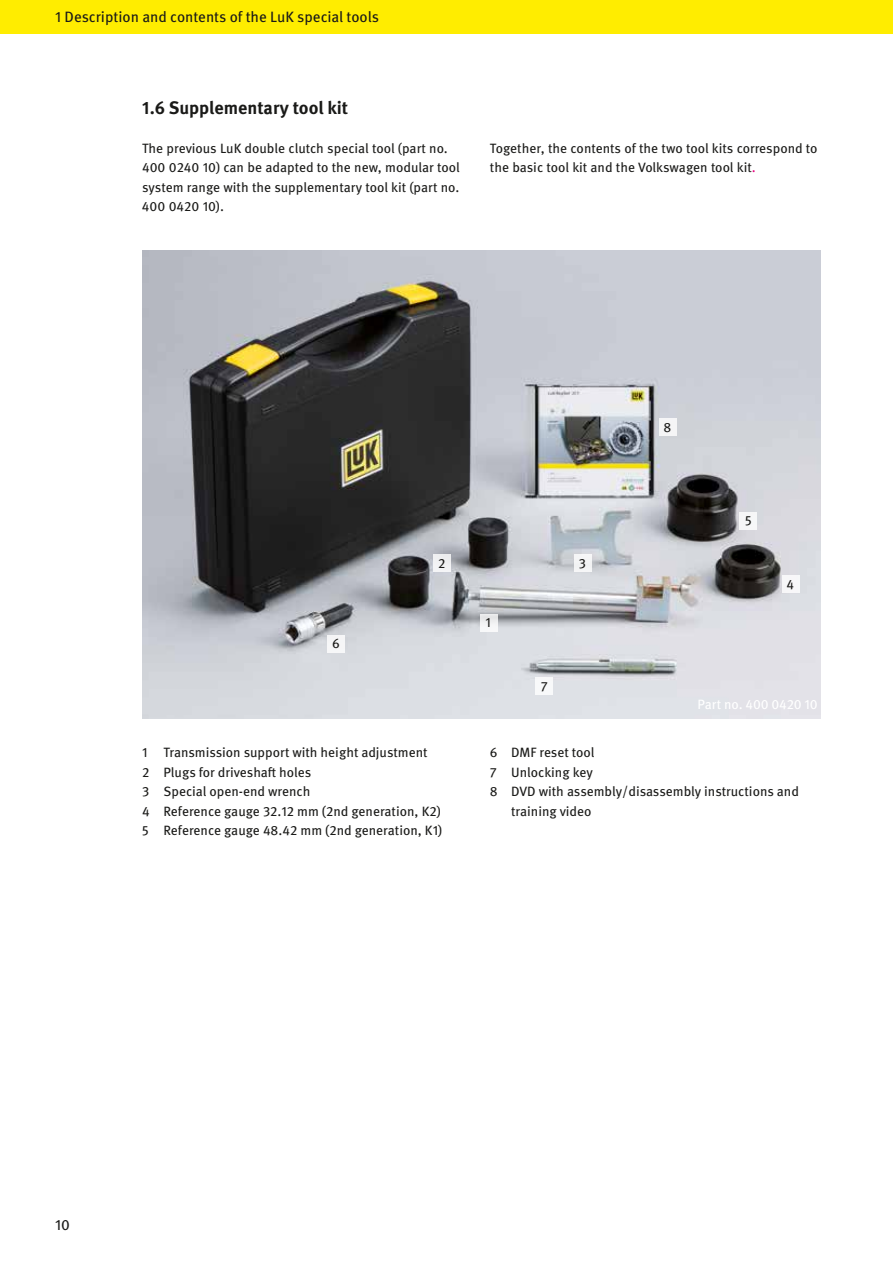
<style>
.page{position:relative;width:893px;height:1263px;background:#fff}
.page>*{position:absolute;margin:0;border:0;box-sizing:border-box;transform-origin:0 0}
.t1{font:700 18px "Meta OT";color:#1a1a18}
.t2{font:15px "Meta OT";color:#1a1a18}
.t3{font:13.5px/19.5px "Meta OT";color:#1a1a18}
.t4{font:13.5px "Meta OT";letter-spacing:-.01em;color:#fff}
.s1{color:#e5007d}
</style>
<div class="page">
<div style="left:0;top:0;width:893px;height:34px;background:#ffed00"></div>
<img style="left:142px;top:250px;width:679px;height:468px">
<div style="left:327px;top:635px;width:17px;height:17px;background:#f6f6f7"></div>
<div style="left:740px;top:512px;width:17px;height:17px;background:#f6f7f8"></div>
<div style="left:659px;top:418px;width:17px;height:17px;background:#f5f5f6"></div>
<div style="left:536px;top:678px;width:17px;height:17px;background:#f8f9fa"></div>
<div style="left:480px;top:614px;width:17px;height:17px;background:#f0f0f1"></div>
<div style="left:434px;top:555px;width:17px;height:17px;background:#f1f2f3"></div>
<div style="left:574px;top:555px;width:17px;height:17px;background:#f4f4f5"></div>
<div style="left:782px;top:576px;width:17px;height:17px;background:#f7f7f9"></div>
<p class="t2" style="left:55px;top:8px;width:325px">1 Description and contents of the LuK special tools</p>
<h1 class="t1" style="left:142px;top:96px;width:208px">1.6 Supplementary tool kit</h1>
<p class="t3" style="left:142px;top:139px;width:319px">The previous LuK double clutch special tool (part no.<br>400 0240 10) can be adapted to the new, modular tool system range with the supplementary tool kit (part no.<br>400 0420 10).</p>
<p class="t3" style="left:490px;top:139px;width:329px">Together, the contents of the two tool kits correspond to the basic tool kit and the Volkswagen tool kit<span class="s1">.</span></p>
<p class="t3" style="left:663px;top:417px;width:9px">8</p>
<p class="t3" style="left:745px;top:511px;width:8px">5</p>
<p class="t3" style="left:332px;top:634px;width:9px">6</p>
<p class="t3" style="left:438px;top:553px;width:9px">2</p>
<p class="t3" style="left:579px;top:553px;width:9px">3</p>
<p class="t3" style="left:486px;top:613px;width:7px">1</p>
<p class="t3" style="left:541px;top:677px;width:8px">7</p>
<p class="t3" style="left:786px;top:575px;width:9px">4</p>
<p class="t4" style="left:697px;top:696px;width:122px">Part no. 400 0420 10</p>
<p class="t3" style="left:142px;top:743px;width:302px">1 Transmission support with height adjustment<br>2 Plugs for driveshaft holes<br>3 Special open-end wrench<br>4 Reference gauge 32.12 mm (2nd generation, K2)<br>5 Reference gauge 48.42 mm (2nd generation, K1)</p>
<p class="t3" style="left:490px;top:743px;width:106px">6 DMF reset tool</p>
<p class="t3" style="left:490px;top:763px;width:105px">7 Unlocking key</p>
<p class="t3" style="left:490px;top:782px;width:311px">8 DVD with assembly/disassembly instructions and</p>
<p class="t3" style="left:511px;top:801px;width:82px">training video</p>
<p class="t2" style="left:55px;top:1215px;width:16px">10</p>
</div>
